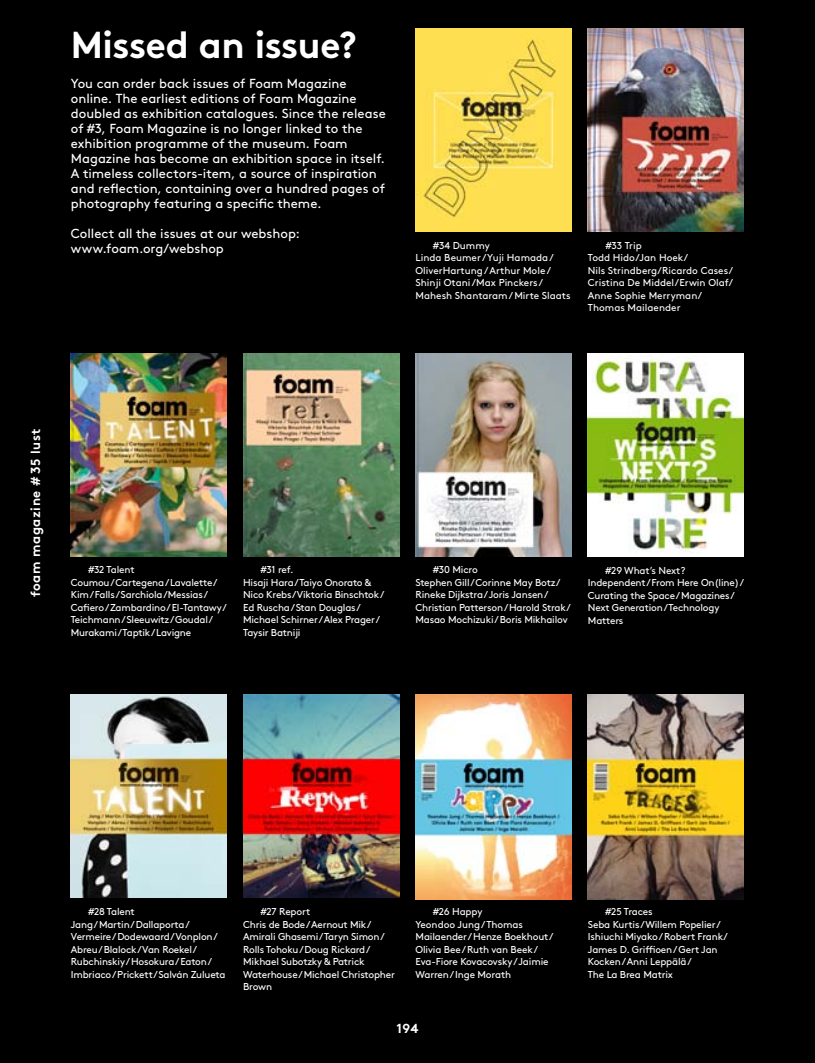
<style>
.page{position:relative;width:815px;height:1063px;background:#000}
.page>*{position:absolute;margin:0;border:0;box-sizing:border-box;transform-origin:0 0}
.t1{font:700 37.5px "Brown";letter-spacing:-.015em;color:#fff}
.t2{font:13.12px/15px "Brown";color:#fff}
.t3{font:700 13.12px "Brown";letter-spacing:.04em;color:#fff}
.t4{font:10px/12.5px "Brown";letter-spacing:-.02em;color:#fff}
.t5{font:10px/12.5px "Brown";color:#fff}
</style>
<div class="page">
<img style="left:588px;top:695px;width:156px;height:204px">
<img style="left:416px;top:353px;width:155px;height:204px">
<img style="left:243px;top:353px;width:156px;height:204px">
<img style="left:71px;top:353px;width:156px;height:204px">
<img style="left:416px;top:28px;width:155px;height:204px">
<img style="left:588px;top:28px;width:156px;height:204px">
<img style="left:71px;top:695px;width:156px;height:203px">
<img style="left:243px;top:695px;width:156px;height:203px">
<img style="left:416px;top:695px;width:155px;height:204px">
<img style="left:588px;top:353px;width:156px;height:204px">
<h1 class="t1" style="left:71px;top:15px;width:287px">Missed an issue?</h1>
<p class="t2" style="left:71px;top:75px;width:317px">You can order back issues of Foam Magazine online. The earliest editions of Foam Magazine doubled as exhibition catalogues. Since the release of #3, Foam Magazine is no longer linked to the exhibition programme of the museum. Foam Magazine has become an exhibition space in itself.<br>A timeless collectors-item, a source of inspiration and reflection, containing over a hundred pages of photography featuring a specific theme.</p>
<h2 class="t2" style="left:71px;top:225px;width:230px">Collect all the issues at our webshop: www.foam.org/webshop</h2>
<p class="t5" style="left:416px;top:238px;width:157px;text-indent:18px">#34 Dummy<br>Linda Beumer / Yuji Hamada /<br>OliverHartung / Arthur Mole /<br>Shinji Otani /Max Pinckers /<br>Mahesh Shantaram / Mirte Slaats</p>
<p class="t5" style="left:588px;top:238px;width:147px;text-indent:18px">#33 Trip<br>Todd Hido/Jan Hoek/<br>Nils Strindberg/Ricardo Cases/<br>Cristina De Middel/Erwin Olaf/<br>Anne Sophie Merryman/<br>Thomas Mailaender</p>
<h2 class="t3" style="left:25px;top:597px;width:170px;rotate:-90deg">foam magazine # 35 lust</h2>
<p class="t4" style="left:71px;top:563px;width:158px;text-indent:18px">#32 Talent<br>Coumou / Cartegena / Lavalette /<br>Kim / Falls /Sarchiola /Messias /<br>Cafiero / Zambardino / El-Tantawy /<br>Teichmann / Sleeuwitz / Goudal /<br>Murakami /Taptik / Lavigne</p>
<p class="t4" style="left:243px;top:563px;width:143px;text-indent:18px">#31 ref.<br>Hisaji Hara /Taiyo Onorato &amp;<br>Nico Krebs/Viktoria Binschtok /<br>Ed Ruscha / Stan Douglas /<br>Michael Schirner /Alex Prager /<br>Taysir Batniji</p>
<p class="t4" style="left:416px;top:563px;width:157px;text-indent:18px">#30 Micro<br>Stephen Gill / Corinne May Botz /<br>Rineke Dijkstra / Joris Jansen /<br>Christian Patterson / Harold Strak /<br>Masao Mochizuki / Boris Mikhailov</p>
<p class="t4" style="left:588px;top:563px;width:158px;text-indent:18px">#29 What’s Next?<br>Independent / From Here On(line) /<br>Curating the Space / Magazines /<br>Next Generation /Technology<br>Matters</p>
<p class="t4" style="left:71px;top:905px;width:156px;text-indent:18px">#28 Talent<br>Jang / Martin / Dallaporta /<br>Vermeire / Dodewaard /Vonplon /<br>Abreu / Blalock /Van Roekel /<br>Rubchinskiy / Hosokura / Eaton /<br>Imbriaco / Prickett / Salván Zulueta</p>
<p class="t4" style="left:243px;top:905px;width:153px;text-indent:18px">#27 Report<br>Chris de Bode /Aernout Mik /<br>Amirali Ghasemi /Taryn Simon /<br>Rolls Tohoku / Doug Rickard /<br>Mikhael Subotzky &amp; Patrick<br>Waterhouse / Michael Christopher<br>Brown</p>
<p class="t4" style="left:416px;top:905px;width:140px;text-indent:18px">#26 Happy<br>Yeondoo Jung / Thomas<br>Mailaender / Henze Boekhout /<br>Olivia Bee / Ruth van Beek /<br>Eva- Fiore Kovacovsky / Jaimie<br>Warren / Inge Morath</p>
<h2 class="t3" style="left:396px;top:1018px;width:24px">194</h2>
<p class="t4" style="left:588px;top:905px;width:142px;text-indent:18px">#25 Traces<br>Seba Kurtis / Willem Popelier /<br>Ishiuchi Miyako / Robert Frank /<br>James D. Griffioen / Gert Jan<br>Kocken / Anni Leppälä /<br>The La Brea Matrix</p>
</div>
